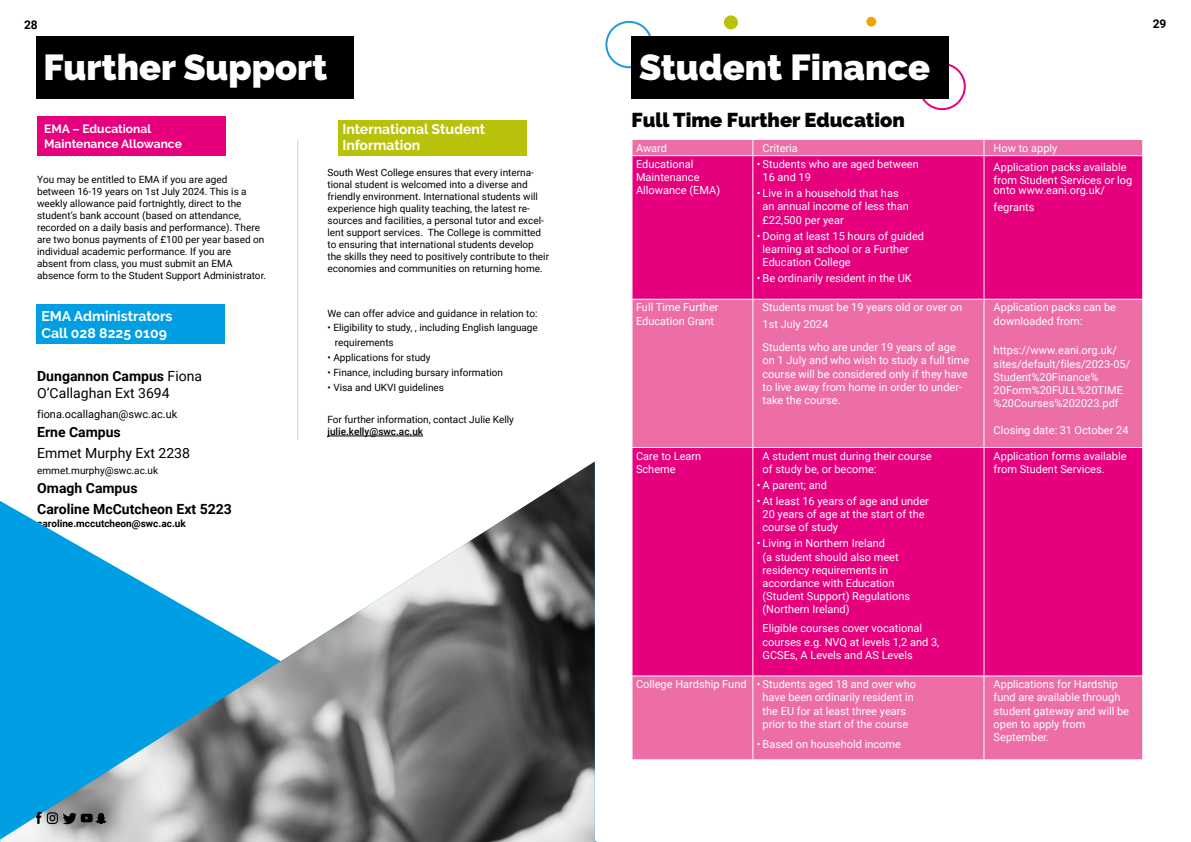
<style>
.page{position:relative;width:1191px;height:842px;background:#fff}
.page>*{position:absolute;margin:0;border:0;box-sizing:border-box;transform-origin:0 0}
.t1{font:900 36px "Raleway";color:#fff}
.t2{font:900 20px "Raleway";color:#020203}
.t3{font:700 14px/16.8px "Raleway";color:#fff}
.t4{font:14px/16.8px "Roboto";color:#000}
.t5{font:700 14px "Roboto";color:#000}
.t6{font:700 14px "Roboto";color:#000}
.t7{font:700 12px/14.4px "Raleway";color:#fff}
.t8{font:700 12px "Roboto";color:#000}
.t9{font:11px/13.2px "Roboto";color:#fff}
.t10{font:11px "Roboto";color:#000}
.t11{font:10px/12px "Roboto";color:#000}
.t12{font:700 10px "Roboto";color:#000}
.t13{font:500 10px "Roboto";color:#000}
.s1{font-weight:700}
</style>
<div class="page">
<hr style="left:327px;top:436px;width:96px;height:1px;background:#000">
<div style="left:36px;top:37px;width:317px;height:62px;background:#000"></div>
<hr style="left:297px;top:141px;width:1px;height:299px;background:#d0d0d0">
<img style="left:0;top:462px;width:595px;height:380px">
<div style="left:37px;top:117px;width:188px;height:39px;background:#e6007e"></div>
<div style="left:36px;top:305px;width:188px;height:39px;background:#009fe3"></div>
<div style="left:338px;top:120px;width:188px;height:36px;background:#b8c20b"></div>
<svg style="left:47px;top:812px;width:60px;height:14px"></svg>
<svg style="left:36px;top:812px;width:5px;height:12px"></svg>
<div style="left:632px;top:140px;width:510px;height:619px;background:#ed6ea7"></div>
<svg style="left:632px;top:156px;width:510px;height:519px;fill:#e6007d"></svg>
<svg style="left:752px;top:140px;width:1px;height:15px"></svg>
<svg style="left:983px;top:140px;width:1px;height:15px"></svg>
<svg style="left:1142px;top:140px;width:1px;height:15px"></svg>
<hr style="left:631px;top:155px;width:122px;height:1px;background:#fff">
<hr style="left:753px;top:155px;width:231px;height:1px;background:#fff">
<hr style="left:752px;top:156px;width:1px;height:143px;background:#fff">
<hr style="left:984px;top:155px;width:159px;height:1px;background:#fff">
<hr style="left:983px;top:156px;width:1px;height:143px;background:#fff">
<hr style="left:631px;top:299px;width:122px;height:1px;background:#fff">
<hr style="left:753px;top:299px;width:231px;height:1px;background:#fff">
<hr style="left:752px;top:300px;width:1px;height:147px;background:#fff">
<hr style="left:984px;top:299px;width:159px;height:1px;background:#fff">
<hr style="left:983px;top:300px;width:1px;height:147px;background:#fff">
<hr style="left:631px;top:447px;width:122px;height:1px;background:#fff">
<hr style="left:753px;top:447px;width:231px;height:1px;background:#fff">
<hr style="left:752px;top:448px;width:1px;height:227px;background:#fff">
<hr style="left:984px;top:447px;width:159px;height:1px;background:#fff">
<hr style="left:983px;top:448px;width:1px;height:227px;background:#fff">
<hr style="left:631px;top:675px;width:122px;height:1px;background:#fff">
<hr style="left:753px;top:675px;width:231px;height:1px;background:#fff">
<hr style="left:752px;top:676px;width:1px;height:83px;background:#fff">
<hr style="left:984px;top:675px;width:159px;height:1px;background:#fff">
<hr style="left:983px;top:676px;width:1px;height:83px;background:#fff">
<div style="left:866px;top:17px;width:10px;height:10px;background:#f0a303;border-radius:50%"></div>
<div style="left:724px;top:15px;width:14px;height:14px;background:#b8c20a;border-radius:50%"></div>
<svg style="left:605px;top:21px;width:48px;height:47px"></svg>
<svg style="left:922px;top:63px;width:43px;height:47px"></svg>
<div style="left:631px;top:37px;width:317px;height:62px;background:#000"></div>
<p class="t8" style="left:24px;top:16px;width:15px">28</p>
<p class="t8" style="left:1152px;top:15px;width:15px">29</p>
<h1 class="t1" style="left:44px;top:46px;width:285px">Further Support</h1>
<p class="t7" style="left:44px;top:122px;width:139px">EMA – Educational<br>Maintenance Allowance</p>
<p class="t3" style="left:342px;top:121px;width:144px;line-height:16px">International Student<br>Information</p>
<p class="t11" style="left:37px;top:173px;width:230px">You may be entitled to EMA if you are aged between 16-19 years on 1st July 2024. This is a weekly allowance paid fortnightly, direct to the student’s bank account (based on attendance, recorded on a daily basis and performance). There are two bonus payments of £100 per year based on individual academic performance. If you are<br>absent from class, you must submit an EMA absence form to the Student Support Administrator.</p>
<p class="t3" style="left:41px;top:307px;width:132px">EMA Administrators<br>Call 028 8225 0109</p>
<p class="t4" style="left:37px;top:367px;width:166px"><span class="s1">Dungannon Campus</span> Fiona<br>O’Callaghan Ext 3694</p>
<p class="t10" style="left:37px;top:406px;width:142px">fiona.ocallaghan@swc.ac.uk</p>
<p class="t6" style="left:37px;top:423px;width:85px">Erne Campus</p>
<p class="t4" style="left:37px;top:444px;width:154px">Emmet Murphy Ext 2238</p>
<p class="t11" style="left:37px;top:464px;width:122px">emmet.murphy@swc.ac.uk</p>
<p class="t6" style="left:37px;top:478px;width:102px">Omagh Campus</p>
<p class="t5" style="left:37px;top:499px;width:196px">Caroline McCutcheon Ext 5223</p>
<p class="t12" style="left:37px;top:516px;width:150px">caroline.mccutcheon@swc.ac.uk</p>
<p class="t11" style="left:327px;top:166px;width:223px">South West College ensures that every interna&shy;tional student is welcomed into a diverse and friendly environment. International students will experience high quality teaching, the latest re&shy;sources and facilities, a personal tutor and excel&shy;lent support services. The College is committed to ensuring that international students develop the skills they need to positively contribute to their economies and communities on returning home.</p>
<p class="t11" style="left:327px;top:307px;width:211px">We can offer advice and guidance in relation to:</p>
<p class="t11" style="left:335px;top:320px;width:204px;line-height:14.8px;text-indent:-7px">• Eligibility to study, , including English language requirements</p>
<p class="t11" style="left:327px;top:351px;width:105px">• Applications for study</p>
<p class="t11" style="left:327px;top:366px;width:177px">• Finance, including bursary information</p>
<p class="t11" style="left:327px;top:381px;width:118px">• Visa and UKVI guidelines</p>
<p class="t11" style="left:327px;top:413px;width:188px">For further information, contact Julie Kelly</p>
<p class="t13" style="left:327px;top:425px;width:97px">julie.kelly@swc.ac.uk</p>
<h1 class="t1" style="left:639px;top:46px;width:292px">Student Finance</h1>
<h2 class="t2" style="left:631px;top:108px;width:275px">Full Time Further Education</h2>
<p class="t9" style="left:636px;top:141px;width:33px">Award</p>
<p class="t9" style="left:762px;top:141px;width:37px">Criteria</p>
<p class="t9" style="left:993px;top:141px;width:65px">How to apply</p>
<p class="t9" style="left:636px;top:157px;width:86px">Educational<br>Maintenance<br>Allowance (EMA)</p>
<p class="t9" style="left:762px;top:157px;width:158px;text-indent:-6px">• Students who are aged between<br>16 and 19</p>
<p class="t9" style="left:993px;top:160px;width:140px">Application packs available from Student Services or log</p>
<p class="t9" style="left:993px;top:182px;width:113px;line-height:16.4px">onto www.eani.org.uk/ fegrants</p>
<p class="t9" style="left:762px;top:186px;width:148px;text-indent:-6px">• Live in a household that has an annual income of less than £22,500 per year</p>
<p class="t9" style="left:762px;top:229px;width:163px;text-indent:-6px">• Doing at least 15 hours of guided learning at school or a Further<br>Education College</p>
<p class="t9" style="left:757px;top:271px;width:156px">• Be ordinarily resident in the UK</p>
<p class="t9" style="left:636px;top:301px;width:84px">Full Time Further<br>Education Grant</p>
<p class="t9" style="left:762px;top:299px;width:201px;line-height:16.5px">Students must be 19 years old or over on<br>1st July 2024</p>
<p class="t9" style="left:762px;top:340px;width:208px">Students who are under 19 years of age on 1 July and who wish to study a full time course will be considered only if they have to live away from home in order to under&shy;take the course.</p>
<p class="t9" style="left:636px;top:449px;width:67px">Care to Learn<br>Scheme</p>
<p class="t9" style="left:762px;top:449px;width:170px">A student must during their course of study be, or become:</p>
<p class="t9" style="left:757px;top:478px;width:72px">• A parent; and</p>
<p class="t9" style="left:762px;top:494px;width:168px;text-indent:-6px">• At least 16 years of age and under<br>20 years of age at the start of the course of study</p>
<p class="t9" style="left:762px;top:536px;width:149px;text-indent:-6px">• Living in Northern Ireland<br>(a student should also meet residency requirements in accordance with Education (Student Support) Regulations (Northern Ireland)</p>
<p class="t9" style="left:762px;top:621px;width:178px">Eligible courses cover vocational courses e.g. NVQ at levels 1,2 and 3,<br>GCSEs, A Levels and AS Levels</p>
<p class="t9" style="left:762px;top:677px;width:155px;text-indent:-126px">College Hardship Fund • Students aged 18 and over who have been ordinarily resident in the EU for at least three years prior to the start of the course</p>
<p class="t9" style="left:757px;top:737px;width:146px">• Based on household income</p>
<p class="t9" style="left:993px;top:301px;width:124px">Application packs can be downloaded from:</p>
<p class="t9" style="left:993px;top:343px;width:138px">https://www.eani.org.uk/ sites/default/files/2023-05/<br>Student%20Finance%<br>20Form%20FULL%20TIME %20Courses%202023.pdf</p>
<p class="t9" style="left:993px;top:423px;width:136px">Closing date: 31 October 24</p>
<p class="t9" style="left:993px;top:449px;width:134px">Application forms available from Student Services.</p>
<p class="t9" style="left:993px;top:677px;width:137px">Applications for Hardship fund are available through student gateway and will be open to apply from<br>September.</p>
</div>
